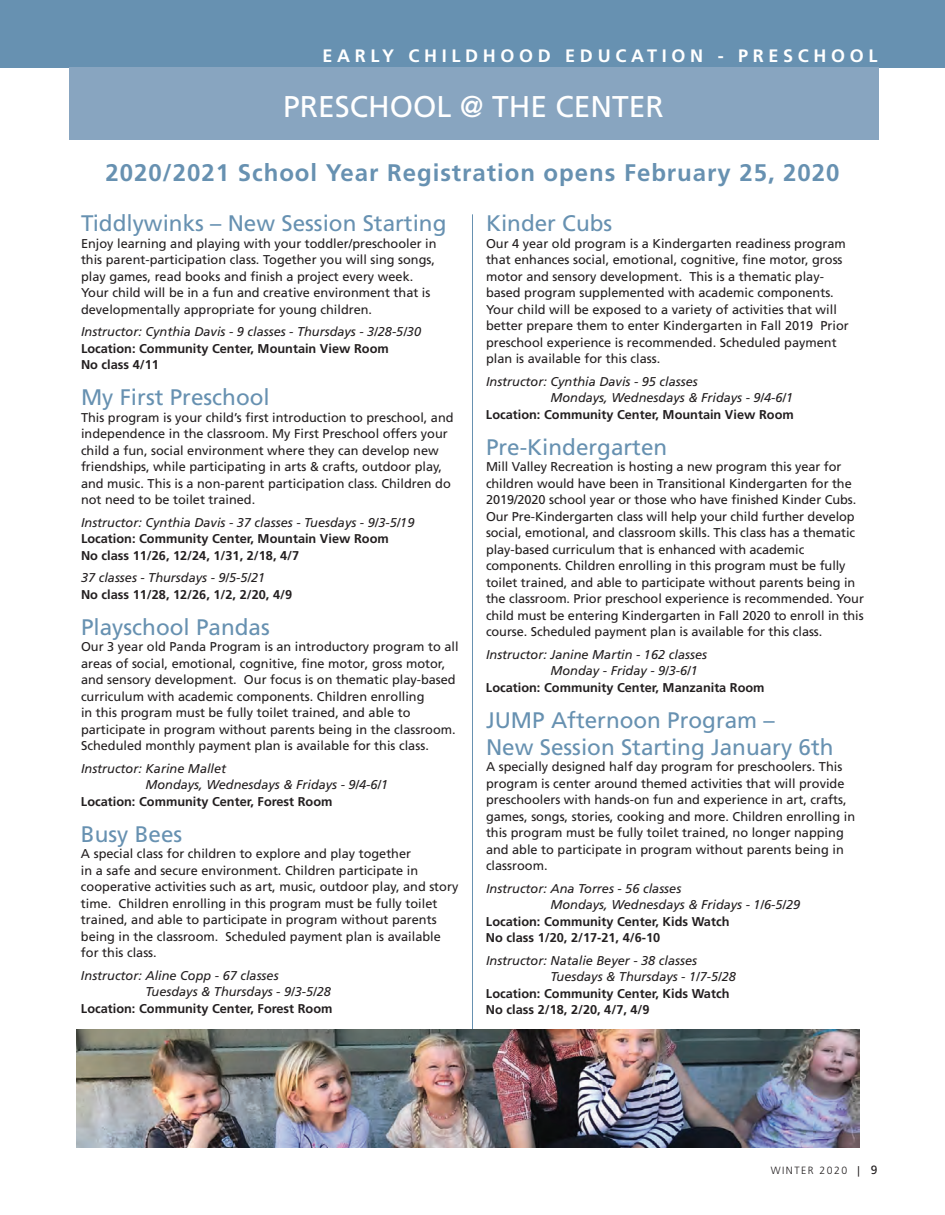
<style>
.page{position:relative;width:945px;height:1215px;background:#fff}
.page>*{position:absolute;margin:0;border:0;box-sizing:border-box;transform-origin:0 0}
.t1{font:30px "Frutiger LT Std";color:#fff}
.t2{font:700 24px "Frutiger LT Std";letter-spacing:.04em;color:#6791b1}
.t3{font:22.5px/27px "Frutiger LT Std";color:#6791b1}
.t4{font:700 18px "Frutiger LT Std";letter-spacing:.26em;color:#fff}
.t5{font:12.75px/16.5px "Frutiger LT Std";color:#231f20}
.t6{font:italic 12.75px/16.5px "Frutiger LT Std";color:#231f20}
.t7{font:700 12.75px/16.5px "Frutiger LT Std";color:#231f20}
.t8{font:300 10.5px "Frutiger LT Std";letter-spacing:.14em;color:#231f20}
.s1{font-weight:400}
.s2{font-weight:400;font-size:12px}
</style>
<div class="page">
<div style="left:0;top:0;width:945px;height:68px;background:#6791b1"></div>
<hr style="left:472px;top:214px;width:1px;height:933px;background:#6791b1">
<div style="left:69px;top:68px;width:810px;height:72px;background:#88a5c0"></div>
<img style="left:76px;top:1030px;width:784px;height:117px">
<h3 class="t4" style="left:322px;top:45px;width:557px">EARLY CHILDHOOD EDUCATION - PRESCHOOL</h3>
<h1 class="t1" style="left:283px;top:89px;width:382px">PRESCHOOL @ THE CENTER</h1>
<h2 class="t2" style="left:105px;top:158px;width:736px">2020/2021 School Year Registration opens February 25, 2020</h2>
<h3 class="t3" style="left:81px;top:210px;width:367px">Tiddlywinks – New Session Starting</h3>
<p class="t5" style="left:81px;top:235px;width:357px">Enjoy learning and playing with your toddler/preschooler in this parent-participation class. Together you will sing songs, play games, read books and finish a project every week.<br>Your child will be in a fun and creative environment that is developmentally appropriate for young children.</p>
<p class="t6" style="left:81px;top:324px;width:342px">Instructor: Cynthia Davis - 9 classes - Thursdays - 3/28-5/30</p>
<p class="t7" style="left:81px;top:340px;width:309px">Location: Community Center, Mountain View Room<br>No class 4/11</p>
<h3 class="t3" style="left:81px;top:384px;width:190px">My First Preschool</h3>
<p class="t5" style="left:81px;top:409px;width:374px">This program is your child’s first introduction to preschool, and independence in the classroom. My First Preschool offers your child a fun, social environment where they can develop new friendships, while participating in arts &amp; crafts, outdoor play, and music. This is a non-parent participation class. Children do not need to be toilet trained.</p>
<p class="t6" style="left:81px;top:514px;width:335px">Instructor: Cynthia Davis - 37 classes - Tuesdays - 9/3-5/19</p>
<p class="t7" style="left:81px;top:531px;width:309px">Location: Community Center, Mountain View Room<br>No class 11/26, 12/24, 1/31, 2/18, 4/7</p>
<p class="t6" style="left:81px;top:570px;width:186px">37 classes - Thursdays - 9/5-5/21</p>
<p class="t7" style="left:81px;top:586px;width:213px">No class 11/28, 12/26, 1/2, 2/20, 4/9</p>
<h3 class="t3" style="left:81px;top:614px;width:190px">Playschool Pandas</h3>
<p class="t5" style="left:81px;top:639px;width:379px">Our 3 year old Panda Program is an introductory program to all areas of social, emotional, cognitive, fine motor, gross motor, and sensory development. Our focus is on thematic play-based curriculum with academic components. Children enrolling<br>in this program must be fully toilet trained, and able to participate in program without parents being in the classroom.<br>Scheduled monthly payment plan is available for this class.</p>
<p class="t6" style="left:145px;top:760px;width:244px;text-indent:-64px">Instructor: Karine Mallet<br>Mondays, Wednesdays &amp; Fridays - 9/4-6/1</p>
<p class="t7" style="left:81px;top:793px;width:253px">Location: Community Center, Forest Room</p>
<h3 class="t3" style="left:81px;top:821px;width:103px">Busy Bees</h3>
<p class="t5" style="left:81px;top:846px;width:379px">A special class for children to explore and play together<br>in a safe and secure environment. Children participate in cooperative activities such as art, music, outdoor play, and story time. Children enrolling in this program must be fully toilet trained, and able to participate in program without parents being in the classroom. Scheduled payment plan is available for this class.</p>
<p class="t6" style="left:145px;top:967px;width:187px;text-indent:-64px">Instructor: Aline Copp - 67 classes<br>Tuesdays &amp; Thursdays - 9/3-5/28</p>
<p class="t7" style="left:81px;top:1000px;width:253px">Location: Community Center, Forest Room</p>
<h3 class="t3" style="left:486px;top:210px;width:128px">Kinder Cubs</h3>
<p class="t5" style="left:486px;top:235px;width:364px">Our 4 year old program is a Kindergarten readiness program that enhances social, emotional, cognitive, fine motor, gross motor and sensory development. This is a thematic play&shy;based program supplemented with academic components.<br>Your child will be exposed to a variety of activities that will better prepare them to enter Kindergarten in Fall 2019 Prior preschool experience is recommended. Scheduled payment plan is available for this class.</p>
<p class="t6" style="left:550px;top:373px;width:244px;text-indent:-64px">Instructor: Cynthia Davis - 95 classes<br>Mondays, Wednesdays &amp; Fridays - 9/4-6/1</p>
<p class="t7" style="left:486px;top:406px;width:309px">Location: Community Center, Mountain View Room</p>
<h3 class="t3" style="left:486px;top:434px;width:183px">Pre-Kindergarten</h3>
<p class="t5" style="left:486px;top:459px;width:379px">Mill Valley Recreation is hosting a new program this year for children would have been in Transitional Kindergarten for the 2019/2020 school year or those who have finished Kinder Cubs.<br>Our Pre-Kindergarten class will help your child further develop social, emotional, and classroom skills. This class has a thematic play-based curriculum that is enhanced with academic components. Children enrolling in this program must be fully toilet trained, and able to participate without parents being in the classroom. Prior preschool experience is recommended. Your child must be entering Kindergarten in Fall 2020 to enroll in this course. Scheduled payment plan is available for this class.</p>
<p class="t6" style="left:550px;top:646px;width:158px;text-indent:-64px">Instructor: Janine Martin - 162 classes<br>Monday - Friday - 9/3-6/1</p>
<p class="t7" style="left:486px;top:679px;width:280px">Location: Community Center, Manzanita Room</p>
<h3 class="t3" style="left:486px;top:707px;width:349px">JUMP Afternoon Program –<br>New Session Starting January 6th</h3>
<p class="t5" style="left:486px;top:759px;width:371px">A specially designed half day program for preschoolers. This program is center around themed activities that will provide preschoolers with hands-on fun and experience in art, crafts, games, songs, stories, cooking and more. Children enrolling in this program must be fully toilet trained, no longer napping and able to participate in program without parents being in classroom.</p>
<p class="t6" style="left:550px;top:880px;width:251px;text-indent:-64px">Instructor: Ana Torres - 56 classes<br>Mondays, Wednesdays &amp; Fridays - 1/6-5/29</p>
<p class="t7" style="left:486px;top:913px;width:245px">Location: Community Center, Kids Watch<br>No class 1/20, 2/17-21, 4/6-10</p>
<p class="t6" style="left:550px;top:952px;width:187px;text-indent:-64px">Instructor: Natalie Beyer - 38 classes<br>Tuesdays &amp; Thursdays - 1/7-5/28</p>
<p class="t7" style="left:486px;top:985px;width:245px">Location: Community Center, Kids Watch<br>No class 2/18, 2/20, 4/7, 4/9</p>
<p class="t8" style="left:771px;top:1164px;width:108px">WINTER 2020 <span class="s1">|</span> <span class="s2">9</span></p>
</div>
